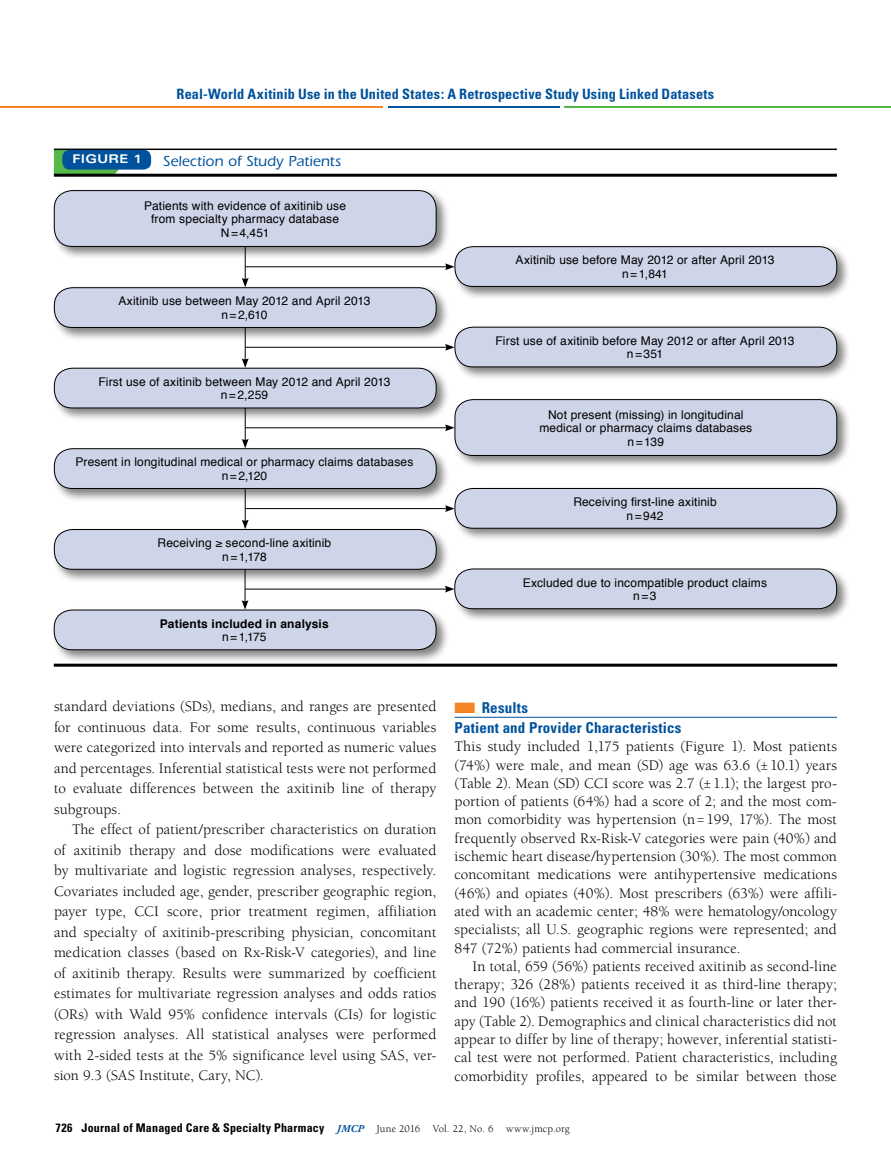
<style>
.page{position:relative;width:891px;height:1175px;background:#fff}
.page>*{position:absolute;margin:0;border:0;box-sizing:border-box;transform-origin:0 0}
.t1{font:15px/20.5px "Berkeley Pro";letter-spacing:.005em;color:#000;text-align:justify}
.t2{font:700 condensed 15px/20.2px "Univers";letter-spacing:.01em;color:#00529c}
.t3{font:500 15px "ITC Eras Std";letter-spacing:.005em;color:#00529c}
.t4{font:700 condensed 14.25px "Univers";letter-spacing:.015em;color:#00529c}
.t5{font:12px/13.5px "Helvetica";letter-spacing:.015em;color:#000;text-align:center}
.t6{font:700 condensed 12px "Univers";letter-spacing:.015em;color:#000}
.t7{font:700 12px "Helvetica";letter-spacing:.015em;color:#000}
.t8{font:700 expanded 12px "Univers";letter-spacing:.025em;color:#fff}
.s1{color:#f58427}
.s2{font-family:"Adobe Garamond Pro";font-style:italic;font-stretch:normal;font-size:10.5px;color:#00529c}
.s3{font-family:"Berkeley Pro";font-weight:400;font-stretch:normal;font-size:10.5px}
</style>
<div class="page">
<hr style="left:0;top:107px;width:383px;height:1px;background:#f58427">
<hr style="left:388px;top:107px;width:172px;height:1px;background:#00529c">
<hr style="left:565px;top:107px;width:326px;height:1px;background:#54b948">
<hr style="left:455px;top:717px;width:382px;height:1px;background:#00529c">
<hr style="left:245px;top:561px;width:1px;height:41px;background:#000">
<svg style="left:242px;top:600px;width:7px;height:7px"></svg>
<div style="left:51px;top:607px;width:399px;height:56px;background:#000;opacity:.5"></div>
<div style="left:54px;top:610px;width:382px;height:40px;background:#cfd5e9;border-radius:18px"></div>
<div style="left:54px;top:609px;width:382px;height:41px;border:1px solid #000;border-radius:18px"></div>
<div style="left:452px;top:566px;width:399px;height:56px;background:#000;opacity:.5"></div>
<div style="left:455px;top:569px;width:382px;height:39px;background:#cfd5e9;border-radius:18px"></div>
<div style="left:454px;top:568px;width:383px;height:41px;border:1px solid #000;border-radius:18px"></div>
<hr style="left:245px;top:588px;width:202px;height:1px;background:#000">
<svg style="left:445px;top:585px;width:9px;height:7px"></svg>
<hr style="left:245px;top:481px;width:1px;height:41px;background:#000">
<svg style="left:242px;top:519px;width:7px;height:7px"></svg>
<div style="left:51px;top:526px;width:399px;height:57px;background:#000;opacity:.5"></div>
<div style="left:54px;top:529px;width:382px;height:40px;background:#cfd5e9;border-radius:18px"></div>
<div style="left:54px;top:529px;width:383px;height:40px;border:1px solid #000;border-radius:18px"></div>
<div style="left:452px;top:485px;width:399px;height:57px;background:#000;opacity:.5"></div>
<div style="left:455px;top:488px;width:382px;height:40px;background:#cfd5e9;border-radius:18px"></div>
<div style="left:455px;top:488px;width:382px;height:40px;border:1px solid #000;border-radius:18px"></div>
<hr style="left:245px;top:508px;width:202px;height:1px;background:#000">
<svg style="left:445px;top:505px;width:10px;height:7px"></svg>
<hr style="left:245px;top:400px;width:1px;height:41px;background:#000">
<svg style="left:242px;top:439px;width:7px;height:7px"></svg>
<div style="left:51px;top:446px;width:399px;height:56px;background:#000;opacity:.5"></div>
<div style="left:54px;top:449px;width:382px;height:39px;background:#cfd5e9;border-radius:18px"></div>
<div style="left:54px;top:448px;width:383px;height:41px;border:1px solid #000;border-radius:18px"></div>
<div style="left:452px;top:396px;width:399px;height:73px;background:#000;opacity:.5"></div>
<div style="left:455px;top:399px;width:382px;height:56px;background:#cfd5e9;border-radius:18px"></div>
<div style="left:455px;top:399px;width:382px;height:57px;border:1px solid #000;border-radius:18px"></div>
<hr style="left:245px;top:427px;width:202px;height:1px;background:#000">
<svg style="left:445px;top:424px;width:10px;height:7px"></svg>
<hr style="left:245px;top:320px;width:1px;height:41px;background:#000">
<svg style="left:242px;top:358px;width:7px;height:7px"></svg>
<div style="left:51px;top:365px;width:399px;height:57px;background:#000;opacity:.5"></div>
<div style="left:54px;top:368px;width:382px;height:40px;background:#cfd5e9;border-radius:18px"></div>
<div style="left:54px;top:368px;width:383px;height:40px;border:1px solid #000;border-radius:18px"></div>
<div style="left:452px;top:324px;width:399px;height:57px;background:#000;opacity:.5"></div>
<div style="left:455px;top:327px;width:382px;height:40px;background:#cfd5e9;border-radius:18px"></div>
<div style="left:455px;top:327px;width:382px;height:40px;border:1px solid #000;border-radius:18px"></div>
<hr style="left:245px;top:347px;width:202px;height:1px;background:#000">
<svg style="left:445px;top:344px;width:10px;height:7px"></svg>
<svg style="left:54px;top:150px;width:83px;height:24px"></svg>
<hr style="left:54px;top:148px;width:783px;height:2px;background:#000">
<hr style="left:54px;top:174px;width:783px;height:3px;background:#000">
<div style="left:62px;top:150px;width:89px;height:20px;background:#00529c;border-radius:8px"></div>
<hr style="left:245px;top:239px;width:1px;height:41px;background:#000">
<svg style="left:242px;top:278px;width:7px;height:7px"></svg>
<div style="left:51px;top:188px;width:399px;height:72px;background:#000;opacity:.5"></div>
<div style="left:54px;top:191px;width:382px;height:55px;background:#cfd5e9;border-radius:18px"></div>
<div style="left:54px;top:190px;width:383px;height:57px;border:1px solid #000;border-radius:18px"></div>
<div style="left:51px;top:285px;width:399px;height:56px;background:#000;opacity:.5"></div>
<div style="left:54px;top:288px;width:382px;height:39px;background:#cfd5e9;border-radius:18px"></div>
<div style="left:54px;top:287px;width:383px;height:41px;border:1px solid #000;border-radius:18px"></div>
<div style="left:452px;top:244px;width:399px;height:56px;background:#000;opacity:.5"></div>
<div style="left:455px;top:247px;width:382px;height:39px;background:#cfd5e9;border-radius:18px"></div>
<div style="left:455px;top:246px;width:382px;height:41px;border:1px solid #000;border-radius:18px"></div>
<hr style="left:245px;top:266px;width:202px;height:1px;background:#000">
<svg style="left:445px;top:263px;width:10px;height:7px"></svg>
<hr style="left:54px;top:663px;width:783px;height:3px;background:#000">
<p class="t4" style="left:177px;top:85px;width:539px">Real-World Axitinib Use in the United States: A Retrospective Study Using Linked Datasets</p>
<p class="t8" style="left:73px;top:152px;width:71px">FIGURE 1</p>
<p class="t3" style="left:163px;top:153px;width:179px">Selection of Study Patients</p>
<p class="t5" style="left:144px;top:199px;width:203px">Patients with evidence of axitinib use from specialty pharmacy database<br>N=4,451</p>
<p class="t5" style="left:118px;top:295px;width:254px">Axitinib use between May 2012 and April 2013 n=2,610</p>
<p class="t5" style="left:98px;top:375px;width:294px">First use of axitinib between May 2012 and April 2013 n=2,259</p>
<p class="t5" style="left:76px;top:456px;width:339px">Present in longitudinal medical or pharmacy claims databases n=2,120</p>
<p class="t5" style="left:158px;top:536px;width:175px">Receiving ≥ second-line axitinib n=1,178</p>
<p class="t7" style="left:160px;top:613px;width:170px">Patients included in analysis</p>
<p class="t5" style="left:222px;top:630px;width:46px">n=1,175</p>
<p class="t5" style="left:516px;top:254px;width:261px">Axitinib use before May 2012 or after April 2013 n=1,841</p>
<p class="t5" style="left:496px;top:334px;width:301px">First use of axitinib before May 2012 or after April 2013 n=351</p>
<p class="t5" style="left:539px;top:408px;width:214px">Not present (missing) in longitudinal medical or pharmacy claims databases n=139</p>
<p class="t5" style="left:573px;top:495px;width:145px">Receiving first-line axitinib n=942</p>
<p class="t5" style="left:523px;top:576px;width:246px">Excluded due to incompatible product claims n=3</p>
<p class="t1" style="left:54px;top:696px;width:384px">standard deviations (SDs), medians, and ranges are presented for continuous data. For some results, continuous variables were categorized into intervals and reported as numeric values and percentages. Inferential statistical tests were not performed to evaluate differences between the axitinib line of therapy subgroups.</p>
<p class="t1" style="left:54px;top:819px;width:384px;text-indent:18px">The effect of patient/prescriber characteristics on duration of axitinib therapy and dose modifications were evaluated by multivariate and logistic regression analyses, respectively.<br>Covariates included age, gender, prescriber geographic region, payer type, CCI score, prior treatment regimen, affiliation and specialty of axitinib-prescribing physician, concomitant medication classes (based on Rx-Risk-V categories), and line of axitinib therapy. Results were summarized by coefficient estimates for multivariate regression analyses and odds ratios (ORs) with Wald 95% confidence intervals (CIs) for logistic regression analyses. All statistical analyses were performed with 2-sided tests at the 5% significance level using SAS, ver&shy;sion 9.3 (SAS Institute, Cary, NC).</p>
<p class="t2" style="left:455px;top:697px;width:229px"><span class="s1">■■</span> Results<br>Patient and Provider Characteristics</p>
<p class="t1" style="left:455px;top:737px;width:384px;line-height:18.3px">This study included 1,175 patients (Figure 1). Most patients (74%) were male, and mean (SD) age was 63.6 (±10.1) years (Table 2). Mean (SD) CCI score was 2.7 (±1.1); the largest pro&shy;portion of patients (64%) had a score of 2; and the most com&shy;mon comorbidity was hypertension (n=199, 17%). The most frequently observed Rx-Risk-V categories were pain (40%) and ischemic heart disease/hypertension (30%). The most common concomitant medications were antihypertensive medications (46%) and opiates (40%). Most prescribers (63%) were affili&shy;ated with an academic center; 48% were hematology/oncology specialists; all U.S. geographic regions were represented; and 847 (72%) patients had commercial insurance.</p>
<p class="t1" style="left:455px;top:957px;width:384px;line-height:18.3px;text-indent:18px">In total, 659 (56%) patients received axitinib as second-line therapy; 326 (28%) patients received it as third-line therapy; and 190 (16%) patients received it as fourth-line or later ther&shy;apy (Table 2). Demographics and clinical characteristics did not appear to differ by line of therapy; however, inferential statisti&shy;cal test were not performed. Patient characteristics, including comorbidity profiles, appeared to be similar between those</p>
<p class="t6" style="left:56px;top:1120px;width:516px">726 Journal of Managed Care &amp; Specialty Pharmacy <span class="s2">JMCP</span> <span class="s3">June 2016 Vol. 22, No. 6 www.jmcp.org</span></p>
</div>
